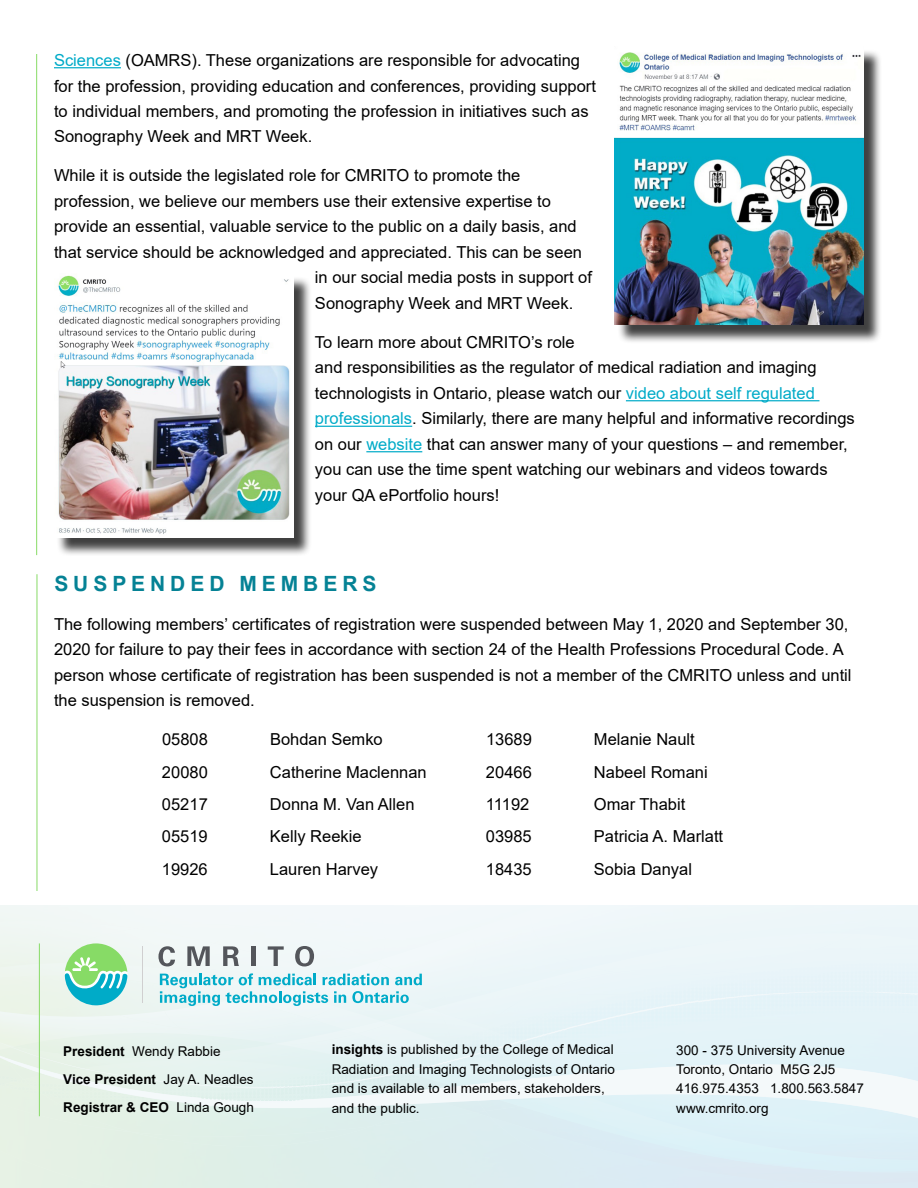
<style>
.page{position:relative;width:918px;height:1188px;background:#fff}
.page>*{position:absolute;margin:0;border:0;box-sizing:border-box;transform-origin:0 0}
.t1{font:700 21px "Arial";letter-spacing:.235em;color:#058295}
.t2{font:16.5px/25.5px "Arial";color:#000}
.t3{font:13.5px/19.5px "Arial";color:#000}
.t4{font:700 13.5px/27.8px "Arial";color:#000}
.s1{color:#00abc8}
.s2{font-weight:700}
.s3{font-weight:400}
</style>
<div class="page">
<svg style="left:0;top:905px;width:918px;height:283px"></svg>
<hr style="left:39px;top:943px;width:1px;height:173px;background:#87db66">
<svg style="left:160px;top:973px;width:280px;height:39px"></svg>
<svg style="left:158px;top:946px;width:17px;height:20px"></svg>
<svg style="left:187px;top:946px;width:23px;height:20px"></svg>
<svg style="left:223px;top:946px;width:16px;height:20px"></svg>
<div style="left:251px;top:946px;width:5px;height:20px;background:#54565b"></div>
<svg style="left:268px;top:946px;width:16px;height:20px"></svg>
<svg style="left:295px;top:946px;width:19px;height:20px"></svg>
<hr style="left:142px;top:946px;width:1px;height:57px;background:#d0cfd0">
<svg style="left:65px;top:943px;width:62px;height:63px"></svg>
<div style="left:57px;top:276px;width:255px;height:281px;background:#000;opacity:.75"></div>
<img style="left:57px;top:275px;width:236px;height:263px">
<hr style="left:37px;top:574px;width:1px;height:317px;background:#87db66">
<hr style="left:36px;top:54px;width:1px;height:501px;background:#87db66">
<hr style="left:54px;top:67px;width:67px;height:1px;background:#00abc8">
<hr style="left:626px;top:400px;width:193px;height:1px;background:#00abc8">
<hr style="left:315px;top:426px;width:97px;height:1px;background:#00abc8">
<hr style="left:366px;top:451px;width:56px;height:1px;background:#00abc8">
<div style="left:617px;top:49px;width:266px;height:294px;background:#000;opacity:.75"></div>
<img style="left:614px;top:49px;width:250px;height:276px">
<p class="t2" style="left:54px;top:47px;width:544px"><span class="s1">Sciences</span> (OAMRS). These organizations are responsible for advocating for the profession, providing education and conferences, providing support to individual members, and promoting the profession in initiatives such as Sonography Week and MRT Week.</p>
<p class="t2" style="left:54px;top:163px;width:468px">While it is outside the legislated role for CMRITO to promote the</p>
<p class="t2" style="left:54px;top:188px;width:499px">profession, we believe our members use their extensive expertise to</p>
<p class="t2" style="left:54px;top:214px;width:524px">provide an essential, valuable service to the public on a daily basis, and</p>
<p class="t2" style="left:54px;top:239px;width:530px">that service should be acknowledged and appreciated. This can be seen</p>
<p class="t2" style="left:315px;top:265px;width:278px">in our social media posts in support of</p>
<p class="t2" style="left:315px;top:290px;width:260px">Sonography Week and MRT Week.</p>
<p class="t2" style="left:315px;top:329px;width:541px">To learn more about CMRITO’s role<br>and responsibilities as the regulator of medical radiation and imaging technologists in Ontario, please watch our <span class="s1">video about self regulated professionals</span>. Similarly, there are many helpful and informative recordings on our <span class="s1">website</span> that can answer many of your questions – and remember, you can use the time spent watching our webinars and videos towards your QA ePortfolio hours!</p>
<p class="t1" style="left:54px;top:569px;width:324px">SUSPENDED MEMBERS</p>
<p class="t2" style="left:54px;top:611px;width:799px">The following members’ certificates of registration were suspended between May 1, 2020 and September 30, 2020 for failure to pay their fees in accordance with section 24 of the Health Professions Procedural Code. A person whose certificate of registration has been suspended is not a member of the CMRITO unless and until the suspension is removed.</p>
<p class="t2" style="left:162px;top:727px;width:47px">05808</p>
<p class="t2" style="left:270px;top:727px;width:114px">Bohdan Semko</p>
<p class="t2" style="left:486px;top:727px;width:47px">13689</p>
<p class="t2" style="left:594px;top:727px;width:102px">Melanie Nault</p>
<p class="t2" style="left:162px;top:759px;width:47px">20080</p>
<p class="t2" style="left:270px;top:759px;width:158px">Catherine Maclennan</p>
<p class="t2" style="left:486px;top:759px;width:47px">20466</p>
<p class="t2" style="left:594px;top:759px;width:115px">Nabeel Romani</p>
<p class="t2" style="left:162px;top:791px;width:47px">05217</p>
<p class="t2" style="left:270px;top:791px;width:146px">Donna M. Van Allen</p>
<p class="t2" style="left:486px;top:791px;width:45px">11192</p>
<p class="t2" style="left:594px;top:791px;width:93px">Omar Thabit</p>
<p class="t2" style="left:162px;top:824px;width:47px">05519</p>
<p class="t2" style="left:270px;top:824px;width:93px">Kelly Reekie</p>
<p class="t2" style="left:486px;top:824px;width:47px">03985</p>
<p class="t2" style="left:594px;top:824px;width:131px">Patricia A. Marlatt</p>
<p class="t2" style="left:162px;top:856px;width:47px">19926</p>
<p class="t2" style="left:270px;top:856px;width:110px">Lauren Harvey</p>
<p class="t2" style="left:486px;top:856px;width:47px">18435</p>
<p class="t2" style="left:594px;top:856px;width:100px">Sobia Danyal</p>
<p class="t3" style="left:332px;top:1040px;width:285px"><span class="s2">insights</span> is published by the College of Medical Radiation and Imaging Technologists of Ontario and is available to all members, stakeholders, and the public.</p>
<p class="t4" style="left:63px;top:1038px;width:192px">President <span class="s3">Wendy Rabbie<br></span>Vice President <span class="s3">Jay A. Neadles<br></span>Registrar &amp; CEO <span class="s3">Linda Gough</span></p>
<p class="t3" style="left:676px;top:1040px;width:189px">300 - 375 University Avenue<br>Toronto, Ontario M5G 2J5<br>416.975.4353 1.800.563.5847 www.cmrito.org</p>
</div>
